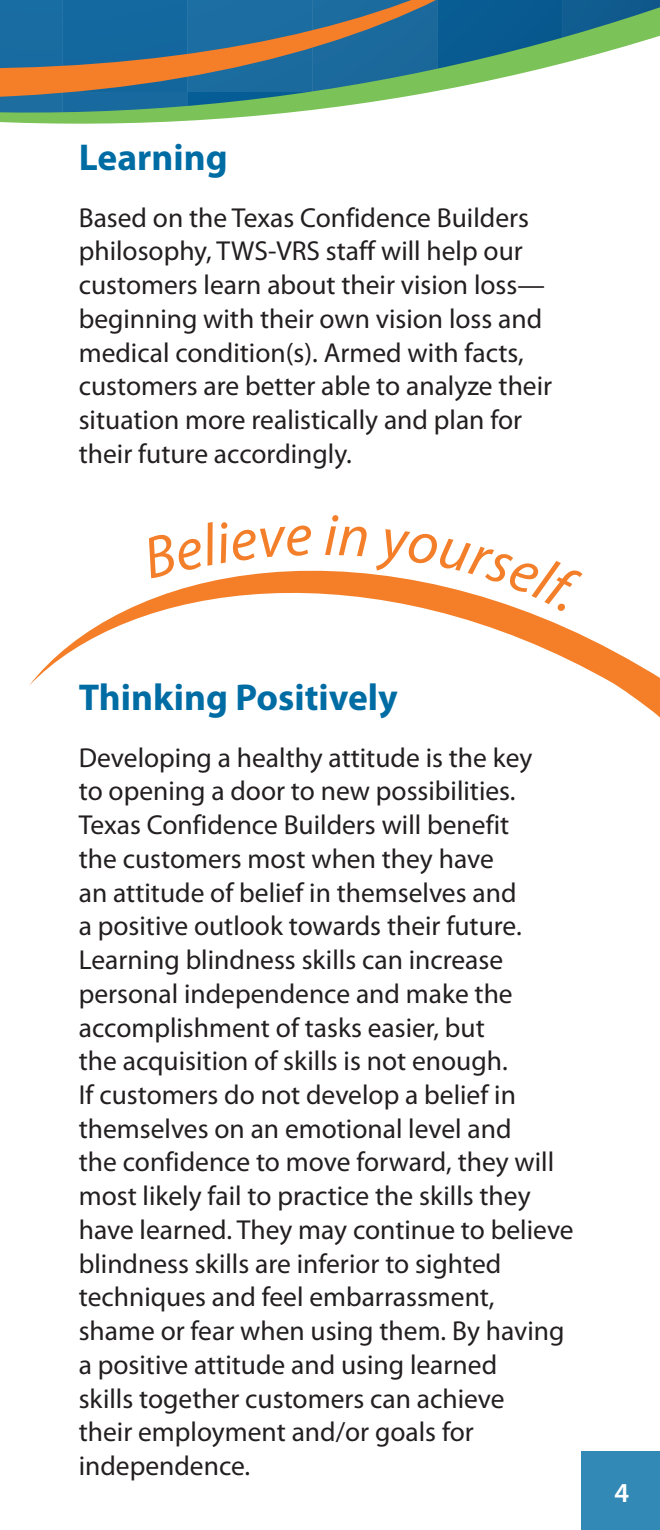
<style>
.page{position:relative;width:660px;height:1530px;background:#fff}
.page>*{position:absolute;margin:0;border:0;box-sizing:border-box;transform-origin:0 0}
.t1{font:700 37.5px "Myriad Pro";color:#006ca4}
.t2{font:27.5px/33.8px "Myriad Pro";color:#231f20}
.t3{font:600 27.5px "Myriad Pro";color:#fff}
</style>
<div class="page">
<div style="left:581px;top:1451px;width:79px;height:79px;background:#3389b6"></div>
<svg style="left:526px;top:0;width:134px;height:73px"></svg>
<svg style="left:0;top:0;width:526px;height:124px;background:#5e898f"></svg>
<svg style="left:29px;top:570px;width:631px;height:148px"></svg>
<svg style="left:142px;top:570px;width:170px;height:9px"></svg>
<svg style="left:376px;top:570px;width:207px;height:42px"></svg>
<h2 class="t1" style="left:79px;top:133px;width:150px">Learning</h2>
<p class="t2" style="left:79px;top:200px;width:475px">Based on the Texas Confidence Builders philosophy, TWS-VRS staff will help our customers learn about their vision loss— beginning with their own vision loss and medical condition(s). Armed with facts, customers are better able to analyze their situation more realistically and plan for their future accordingly.</p>
<h2 class="t1" style="left:79px;top:673px;width:320px">Thinking Positively</h2>
<p class="t2" style="left:79px;top:740px;width:496px">Developing a healthy attitude is the key<br>to opening a door to new possibilities.<br>Texas Confidence Builders will benefit<br>the customers most when they have<br>an attitude of belief in themselves and<br>a positive outlook towards their future.<br>Learning blindness skills can increase personal independence and make the accomplishment of tasks easier, but<br>the acquisition of skills is not enough.<br>If customers do not develop a belief in themselves on an emotional level and<br>the confidence to move forward, they will most likely fail to practice the skills they have learned. They may continue to believe blindness skills are inferior to sighted techniques and feel embarrassment, shame or fear when using them. By having a positive attitude and using learned<br>skills together customers can achieve<br>their employment and/or goals for independence.</p>
<p class="t3" style="left:614px;top:1476px;width:16px">4</p>
</div>
